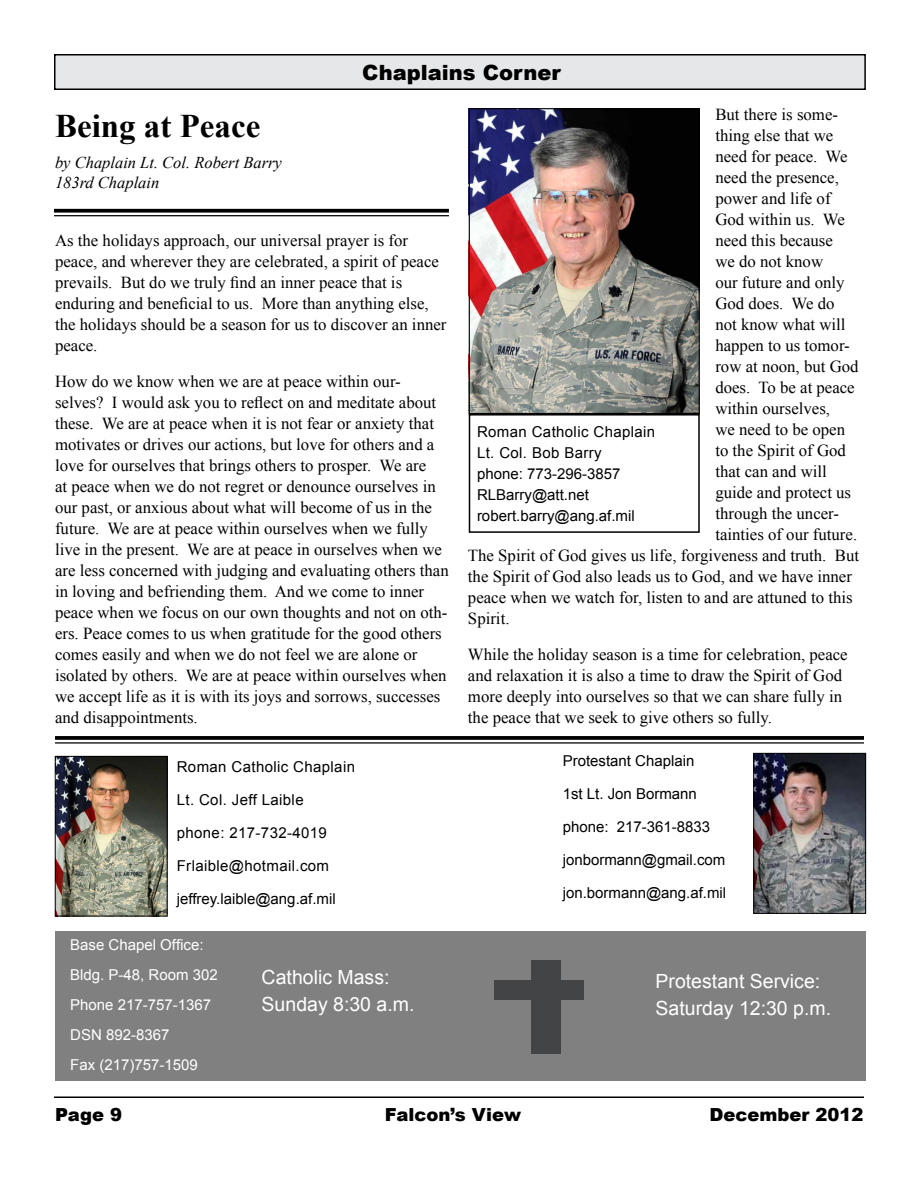
<style>
.page{position:relative;width:918px;height:1188px;background:#fff}
.page>*{position:absolute;margin:0;border:0;box-sizing:border-box;transform-origin:0 0}
.t1{font:700 33px "Times New Roman";color:#000}
.t2{font:900 21px "Arial";color:#000}
.t3{font:19.5px/27px "Arial";color:#fff}
.t4{font:900 18px "Arial";color:#000}
.t5{font:16.8px/21px "Times New Roman";color:#000}
.t6{font:italic 16.5px/19.8px "Times New Roman";color:#000}
.t7{font:15px/21px "Arial";color:#000}
.t8{font:15px/30px "Arial";color:#fff}
.t9{font:15px "Arial";letter-spacing:.025em;color:#000}
</style>
<div class="page">
<hr style="left:54px;top:1096px;width:810px;height:2px;background:#000">
<div style="left:55px;top:931px;width:811px;height:149px;background:#808080"></div>
<div style="left:55px;top:55px;width:810px;height:34px;background:#e6e7e8"></div>
<div style="left:54px;top:54px;width:812px;height:36px;border:2px solid #000"></div>
<svg style="left:54px;top:209px;width:395px;height:4px;background:#1a1a1a"></svg>
<hr style="left:54px;top:215px;width:395px;height:1px;background:#000">
<img style="left:57px;top:758px;width:108px;height:156px">
<div style="left:55px;top:756px;width:112px;height:160px;border:1px solid #000"></div>
<img style="left:756px;top:755px;width:108px;height:157px">
<div style="left:754px;top:753px;width:112px;height:161px;border:1px solid #000"></div>
<img style="left:471px;top:110px;width:227px;height:302px">
<div style="left:469px;top:108px;width:231px;height:306px;border:1px solid #000"></div>
<div style="left:469px;top:414px;width:231px;height:119px;border:2px solid #000"></div>
<svg style="left:55px;top:736px;width:809px;height:4px;background:#0f0f0f"></svg>
<hr style="left:55px;top:742px;width:809px;height:2px;background:#000">
<p class="t2" style="left:362px;top:57px;width:200px">Chaplains Corner</p>
<h1 class="t1" style="left:55px;top:103px;width:207px">Being at Peace</h1>
<p class="t6" style="left:55px;top:152px;width:228px">by Chaplain Lt. Col. Robert Barry<br>183rd Chaplain</p>
<p class="t5" style="left:55px;top:230px;width:393px">As the holidays approach, our universal prayer is for peace, and wherever they are celebrated, a spirit of peace prevails. But do we truly find an inner peace that is enduring and beneficial to us. More than anything else, the holidays should be a season for us to discover an inner peace.</p>
<p class="t5" style="left:55px;top:371px;width:395px">How do we know when we are at peace within our&shy;selves? I would ask you to reflect on and meditate about these. We are at peace when it is not fear or anxiety that motivates or drives our actions, but love for others and a love for ourselves that brings others to prosper. We are<br>at peace when we do not regret or denounce ourselves in our past, or anxious about what will become of us in the future. We are at peace within ourselves when we fully live in the present. We are at peace in ourselves when we are less concerned with judging and evaluating others than in loving and befriending them. And we come to inner peace when we focus on our own thoughts and not on oth&shy;ers. Peace comes to us when gratitude for the good others comes easily and when we do not feel we are alone or isolated by others. We are at peace within ourselves when we accept life as it is with its joys and sorrows, successes and disappointments.</p>
<p class="t9" style="left:177px;top:756px;width:180px">Roman Catholic Chaplain</p>
<p class="t9" style="left:177px;top:789px;width:128px">Lt. Col. Jeff Laible</p>
<p class="t9" style="left:177px;top:822px;width:152px">phone: 217-732-4019</p>
<p class="t9" style="left:177px;top:855px;width:154px">Frlaible@hotmail.com</p>
<p class="t7" style="left:177px;top:888px;width:160px">jeffrey.laible@ang.af.mil</p>
<p class="t8" style="left:70px;top:930px;width:149px">Base Chapel Office:<br>Bldg. P-48, Room 302<br>Phone 217-757-1367<br>DSN 892-8367<br>Fax (217)757-1509</p>
<p class="t3" style="left:262px;top:964px;width:154px">Catholic Mass:<br>Sunday 8:30 a.m.</p>
<p class="t5" style="left:715px;top:104px;width:124px">But there is some-</p>
<p class="t5" style="left:715px;top:125px;width:120px">thing else that we</p>
<p class="t5" style="left:715px;top:146px;width:134px">need for peace. We</p>
<p class="t5" style="left:715px;top:167px;width:125px">need the presence,</p>
<p class="t5" style="left:715px;top:188px;width:117px">power and life of</p>
<p class="t5" style="left:715px;top:209px;width:131px">God within us. We</p>
<p class="t5" style="left:715px;top:230px;width:119px">need this because</p>
<p class="t5" style="left:715px;top:251px;width:109px">we do not know</p>
<p class="t5" style="left:715px;top:272px;width:131px">our future and only</p>
<p class="t5" style="left:715px;top:293px;width:121px">God does. We do</p>
<p class="t5" style="left:715px;top:314px;width:132px">not know what will</p>
<p class="t5" style="left:715px;top:335px;width:136px">happen to us tomor-</p>
<p class="t5" style="left:715px;top:356px;width:145px">row at noon, but God</p>
<p class="t5" style="left:715px;top:377px;width:141px">does. To be at peace</p>
<p class="t5" style="left:715px;top:398px;width:116px">within ourselves,</p>
<p class="t5" style="left:715px;top:419px;width:131px">we need to be open</p>
<p class="t5" style="left:715px;top:440px;width:132px">to the Spirit of God</p>
<p class="t5" style="left:715px;top:461px;width:113px">that can and will</p>
<p class="t5" style="left:715px;top:482px;width:137px">guide and protect us</p>
<p class="t5" style="left:715px;top:503px;width:125px">through the uncer-</p>
<p class="t5" style="left:715px;top:524px;width:143px">tainties of our future.</p>
<p class="t5" style="left:468px;top:545px;width:393px">The Spirit of God gives us life, forgiveness and truth. But</p>
<p class="t5" style="left:468px;top:566px;width:386px">the Spirit of God also leads us to God, and we have inner</p>
<p class="t5" style="left:468px;top:587px;width:386px">peace when we watch for, listen to and are attuned to this</p>
<p class="t5" style="left:468px;top:608px;width:43px">Spirit.</p>
<p class="t5" style="left:468px;top:644px;width:381px">While the holiday season is a time for celebration, peace and relaxation it is also a time to draw the Spirit of God more deeply into ourselves so that we can share fully in the peace that we seek to give others so fully.</p>
<p class="t7" style="left:477px;top:421px;width:180px">Roman Catholic Chaplain<br>Lt. Col. Bob Barry<br>phone: 773-296-3857<br>RLBarry@att.net robert.barry@ang.af.mil</p>
<p class="t7" style="left:563px;top:750px;width:133px">Protestant Chaplain</p>
<p class="t7" style="left:563px;top:783px;width:136px">1st Lt. Jon Bormann</p>
<p class="t7" style="left:563px;top:816px;width:149px">phone: 217-361-8833</p>
<p class="t7" style="left:563px;top:849px;width:164px">jonbormann@gmail.com</p>
<p class="t7" style="left:563px;top:882px;width:165px">jon.bormann@ang.af.mil</p>
<p class="t3" style="left:656px;top:968px;width:177px">Protestant Service:<br>Saturday 12:30 p.m.</p>
<p class="t4" style="left:55px;top:1101px;width:68px">Page 9</p>
<p class="t4" style="left:385px;top:1101px;width:138px">Falcon’s View</p>
<p class="t4" style="left:709px;top:1101px;width:156px">December 2012</p>
</div>
